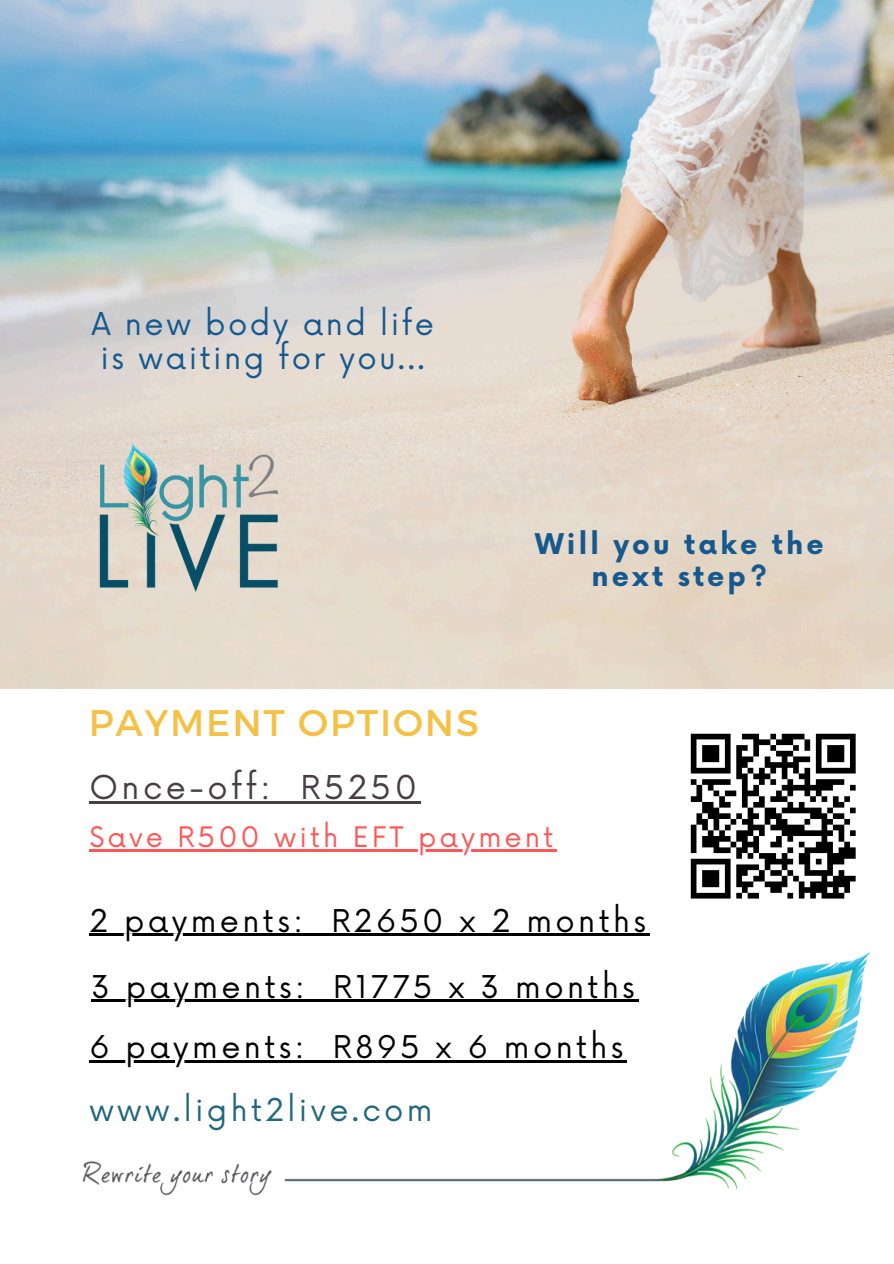
<style>
.page{position:relative;width:894px;height:1264px;background:#fff}
.page>*{position:absolute;margin:0;border:0;box-sizing:border-box;transform-origin:0 0}
.t1{font:37.05px "Montserrat";letter-spacing:.05em;color:#f4c046}
.t2{font:32.1px "Now";letter-spacing:.11em;color:#483e43}
.t3{font:30.75px/34.3px "Now";letter-spacing:.08em;color:#15598f}
.t4{font:30.6px "Now";letter-spacing:.11em;color:#000}
.t5{font:30.6px "Now";letter-spacing:.11em;color:#22677d}
.t6{font:700 27.75px/32.7px "Now";letter-spacing:.11em;color:#15598f;text-align:center}
.t7{font:27.6px "Now";letter-spacing:.11em;color:#ff5757}
</style>
<div class="page">
<img style="left:0;top:0;width:892px;height:688px">
<img style="left:82px;top:951px;width:788px;height:245px">
<img style="left:63px;top:439px;width:256px;height:153px">
<hr style="left:89px;top:801px;width:185px;height:2px;background:#483e43">
<hr style="left:274px;top:801px;width:26px;height:2px;background:#483e43">
<hr style="left:300px;top:801px;width:120px;height:2px;background:#483e43">
<hr style="left:89px;top:933px;width:217px;height:3px;background:#000">
<hr style="left:306px;top:933px;width:25px;height:3px;background:#000">
<hr style="left:331px;top:933px;width:318px;height:3px;background:#000">
<hr style="left:91px;top:999px;width:217px;height:3px;background:#000">
<hr style="left:308px;top:999px;width:25px;height:3px;background:#000">
<hr style="left:333px;top:999px;width:305px;height:3px;background:#000">
<hr style="left:89px;top:849px;width:467px;height:2px;background:#ff5757">
<hr style="left:89px;top:1060px;width:218px;height:2px;background:#000">
<hr style="left:307px;top:1060px;width:26px;height:2px;background:#000">
<hr style="left:333px;top:1060px;width:293px;height:2px;background:#000">
<svg style="left:690px;top:733px;width:166px;height:166px"></svg>
<h3 class="t3" style="left:91px;top:308px;width:344px">A new body and life is waiting for you...</h3>
<p class="t1" style="left:89px;top:698px;width:391px">PAYMENT OPTIONS</p>
<h1 class="t2" style="left:89px;top:769px;width:329px">Once-off: R5250</h1>
<p class="t6" style="left:535px;top:529px;width:290px">Will you take the next step?</p>
<h2 class="t7" style="left:89px;top:821px;width:465px">Save R500 with EFT payment</h2>
<h2 class="t4" style="left:89px;top:903px;width:558px">2 payments: R2650 x 2 months</h2>
<p class="t4" style="left:91px;top:969px;width:545px">3 payments: R1775 x 3 months</p>
<h2 class="t4" style="left:89px;top:1029px;width:535px">6 payments: R895 x 6 months</h2>
<h2 class="t5" style="left:89px;top:1093px;width:344px">www.light2live.com</h2>
</div>
